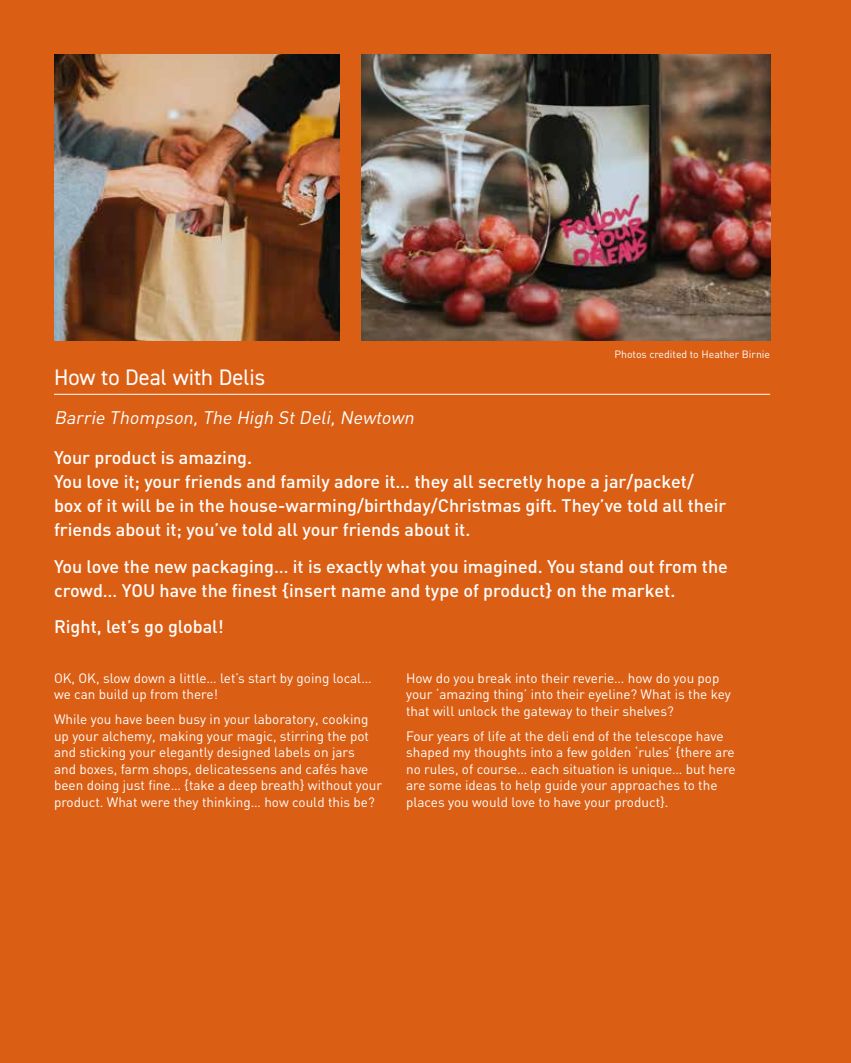
<style>
.page{position:relative;width:851px;height:1063px;background:#fff}
.page>*{position:absolute;margin:0;border:0;box-sizing:border-box;transform-origin:0 0}
.t1{font:22.5px "DIN2014";color:#fff}
.t2{font:500 18px/24px "DIN";color:#fff}
.t3{font:italic 18px "DIN";color:#fff}
.t4{font:13.5px/16.5px "DIN";color:#fff}
.t5{font:10.5px "DIN";color:#fff}
</style>
<div class="page">
<div style="left:0;top:0;width:850px;height:1063px;background:#da5f15"></div>
<img style="left:54px;top:54px;width:285px;height:286px">
<img style="left:361px;top:54px;width:409px;height:286px">
<hr style="left:54px;top:394px;width:716px;height:1px;background:#fff">
<h1 class="t1" style="left:54px;top:364px;width:213px">How to Deal with Delis</h1>
<h2 class="t3" style="left:54px;top:406px;width:365px">Barrie Thompson,The High StDeli,Newtown</h2>
<p class="t5" style="left:614px;top:348px;width:157px">Photos credited to Heather Birnie</p>
<p class="t2" style="left:54px;top:445px;width:673px">Your product is amazing.<br>You love it; your friends and family adore it… they all secretly hope a jar/packet/ box of it will be in the house-warming/birthday/Christmas gift. They’ve told all their friends about it; you’ve told all your friends about it.</p>
<h2 class="t2" style="left:54px;top:553px;width:675px">You love the new packaging… it is exactly what you imagined. You stand out from the crowd… YOU have the finest {insert name and type of product} on the market.</h2>
<h2 class="t2" style="left:54px;top:614px;width:171px">Right, let’s go global!</h2>
<p class="t4" style="left:54px;top:669px;width:319px">OK, OK, slow down a little… let’s start by going local… we can build up from there!</p>
<p class="t4" style="left:54px;top:711px;width:329px">While you have been busy in your laboratory, cooking up your alchemy, making your magic, stirring the pot and sticking your elegantly designed labels on jars<br>and boxes, farm shops, delicatessens and cafés have been doing just fine… {take a deep breath} without your product. What were they thinking… how could this be?</p>
<p class="t4" style="left:406px;top:669px;width:326px">How do you break into their reverie… how do you pop your ‘amazing thing’ into their eyeline? What is the key that will unlock the gateway to their shelves?</p>
<p class="t4" style="left:406px;top:727px;width:331px">Four years of life at the deli end of the telescope have shaped my thoughts into a few golden ‘rules’ {there are no rules, of course… each situation is unique… but here are some ideas to help guide your approaches to the places you would love to have your product}.</p>
</div>
